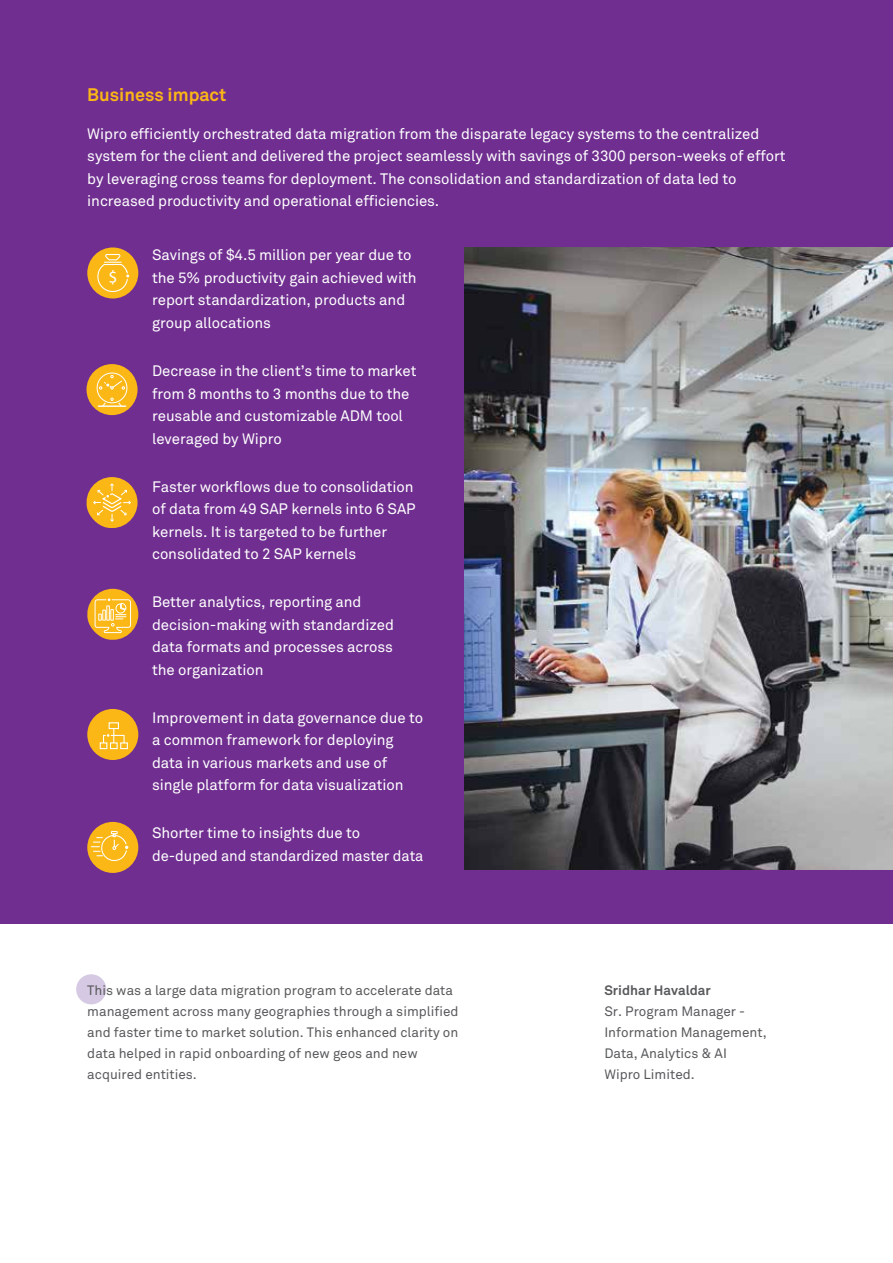
<style>
.page{position:relative;width:893px;height:1263px;background:#702f90}
.page>*{position:absolute;margin:0;border:0;box-sizing:border-box;transform-origin:0 0}
.t1{font:700 18px "Wipro Akkurat";color:#fbb715}
.t2{font:17.7px "Myriad Pro";color:#fff}
.t3{font:15px/22.5px "Wipro Akkurat";letter-spacing:-.005em;color:#fff}
.t4{font:13.5px/21px "Wipro Akkurat";color:#58595b}
.t5{font:700 13.5px "Wipro Akkurat";color:#58595b}
</style>
<div class="page">
<div style="left:0;top:924px;width:893px;height:339px;background:#fff"></div>
<img style="left:465px;top:247px;width:428px;height:622px">
<div style="left:76px;top:974px;width:30px;height:30px;background:#d6c9e3;border-radius:50%"></div>
<div style="left:87px;top:247px;width:51px;height:51px;background:#fbb715;border-radius:50%"></div>
<svg style="left:97px;top:254px;width:32px;height:39px"></svg>
<div style="left:87px;top:364px;width:51px;height:51px;background:#fbb715;border-radius:50%"></div>
<div style="left:97px;top:373px;width:30px;height:30px;border:1px solid #fff;border-radius:50%"></div>
<svg style="left:99px;top:375px;width:26px;height:15px"></svg>
<svg style="left:98px;top:398px;width:28px;height:9px"></svg>
<svg style="left:86px;top:477px;width:52px;height:51px"></svg>
<svg style="left:87px;top:589px;width:51px;height:51px"></svg>
<div style="left:87px;top:709px;width:51px;height:51px;background:#fbb715;border-radius:50%"></div>
<div style="left:110px;top:742px;width:8px;height:7px;border:1px solid #fff"></div>
<div style="left:120px;top:742px;width:8px;height:7px;border:1px solid #fff"></div>
<div style="left:100px;top:742px;width:7px;height:7px;border:1px solid #fff"></div>
<svg style="left:102px;top:728px;width:23px;height:16px"></svg>
<div style="left:87px;top:822px;width:51px;height:51px;background:#fbb715;border-radius:50%"></div>
<svg style="left:91px;top:830px;width:37px;height:31px"></svg>
<p class="t1" style="left:87px;top:84px;width:141px">Business impact</p>
<p class="t3" style="left:87px;top:122px;width:700px">Wipro efficiently orchestrated data migration from the disparate legacy systems to the centralized system for the client and delivered the project seamlessly with savings of 3300 person-weeks of effort by leveraging cross teams for deployment. The consolidation and standardization of data led to increased productivity and operational efficiencies.</p>
<p class="t3" style="left:152px;top:244px;width:266px">Savings of $4.5 million per year due to the 5% productivity gain achieved with report standardization, products and group allocations</p>
<p class="t3" style="left:152px;top:360px;width:266px">Decrease in the client’s time to market from 8 months to 3 months due to the reusable and customizable ADM tool leveraged by Wipro</p>
<p class="t3" style="left:152px;top:475px;width:265px">Faster workflows due to consolidation of data from 49 SAP kernels into 6 SAP kernels. It is targeted to be further consolidated to 2 SAP kernels</p>
<p class="t3" style="left:152px;top:591px;width:243px">Better analytics, reporting and decision-making with standardized data formats and processes across the organization</p>
<p class="t3" style="left:152px;top:706px;width:273px">Improvement in data governance due to a common framework for deploying data in various markets and use of single platform for data visualization</p>
<p class="t3" style="left:152px;top:822px;width:273px">Shorter time to insights due to de-duped and standardized master data</p>
<p class="t2" style="left:109px;top:266px;width:11px">$</p>
<p class="t4" style="left:87px;top:980px;width:373px">This was a large data migration program to accelerate data management across many geographies through a simplified and faster time to market solution. This enhanced clarity on data helped in rapid onboarding of new geos and new acquired entities.</p>
<p class="t5" style="left:604px;top:982px;width:108px">Sridhar Havaldar</p>
<p class="t4" style="left:604px;top:1001px;width:164px">Sr. Program Manager -<br>Information Management,<br>Data, Analytics &amp; AI<br>Wipro Limited.</p>
</div>
